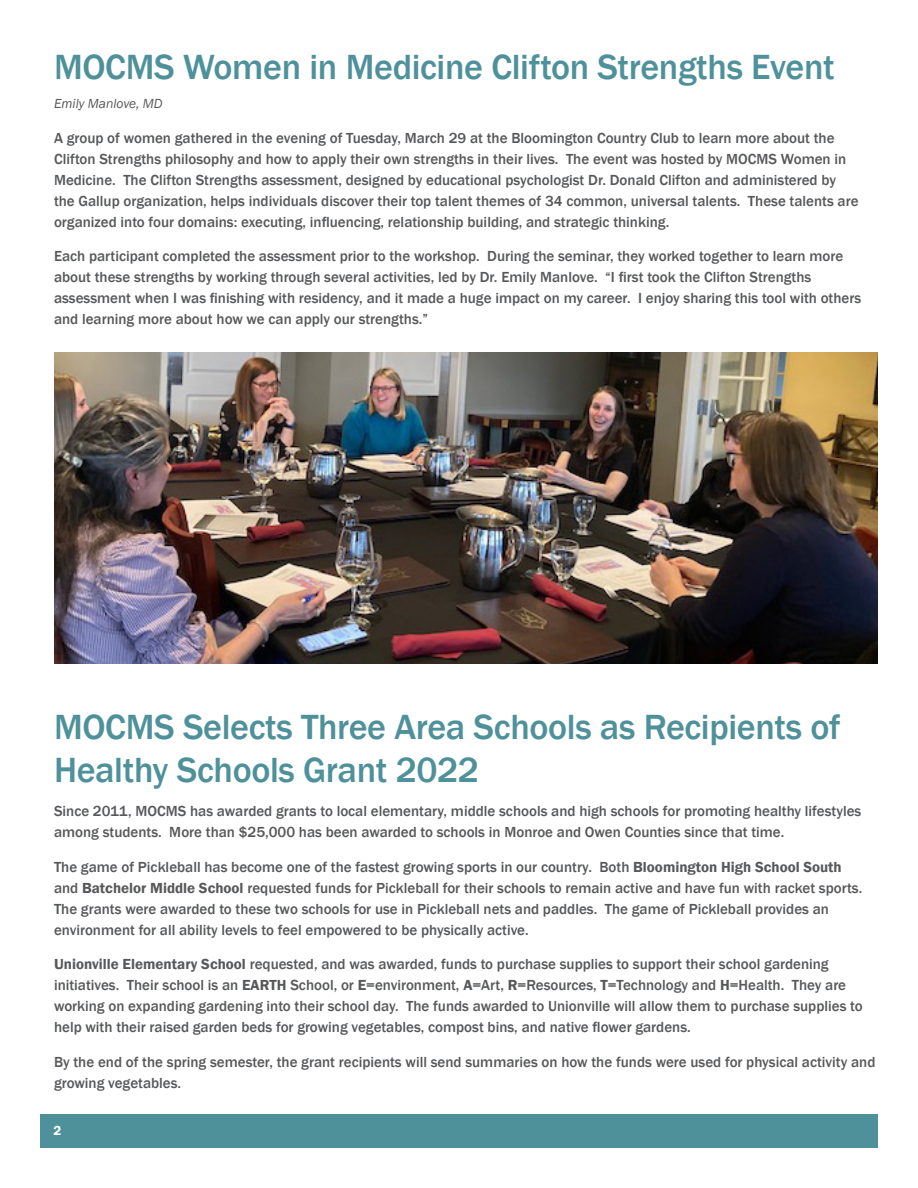
<style>
.page{position:relative;width:918px;height:1188px;background:#fff}
.page>*{position:absolute;margin:0;border:0;box-sizing:border-box;transform-origin:0 0}
.t1{font:500 36px/43.2px "Franklin Gothic";letter-spacing:-.01em;color:#4e919a}
.t2{font:500 15px/21px "Franklin Gothic";color:#57585a}
.t3{font:italic 13.5px "Franklin Gothic";color:#57585a}
.t4{font:600 13.5px "Franklin Gothic";color:#fff}
.s1{font-weight:600}
</style>
<div class="page">
<div style="left:40px;top:1114px;width:55px;height:34px;background:#4e919a"></div>
<div style="left:95px;top:1114px;width:783px;height:34px;background:#4e919a"></div>
<img style="left:54px;top:352px;width:824px;height:311px">
<p class="t1" style="left:54px;top:46px;width:782px">MOCMS Women in Medicine Clifton Strengths Event</p>
<p class="t3" style="left:54px;top:95px;width:110px">Emily Manlove, MD</p>
<p class="t2" style="left:54px;top:128px;width:806px">A group of women gathered in the evening of Tuesday, March 29 at the Bloomington Country Club to learn more about the Clifton Strengths philosophy and how to apply their own strengths in their lives. The event was hosted by MOCMS Women in Medicine. The Clifton Strengths assessment, designed by educational psychologist Dr. Donald Clifton and administered by the Gallup organization, helps individuals discover their top talent themes of 34 common, universal talents. These talents are organized into four domains: executing, influencing, relationship building, and strategic thinking.</p>
<p class="t2" style="left:54px;top:246px;width:809px">Each participant completed the assessment prior to the workshop. During the seminar, they worked together to learn more about these strengths by working through several activities, led by Dr. Emily Manlove. “I first took the Clifton Strengths assessment when I was finishing with residency, and it made a huge impact on my career. I enjoy sharing this tool with others and learning more about how we can apply our strengths.”</p>
<p class="t1" style="left:54px;top:705px;width:788px">MOCMS Selects Three Area Schools as Recipients of<br>Healthy Schools Grant 2022</p>
<p class="t2" style="left:54px;top:801px;width:809px">Since 2011, MOCMS has awarded grants to local elementary, middle schools and high schools for promoting healthy lifestyles among students. More than $25,000 has been awarded to schools in Monroe and Owen Counties since that time.</p>
<p class="t2" style="left:54px;top:857px;width:810px">The game of Pickleball has become one of the fastest growing sports in our country. Both <span class="s1">Bloomington High School South </span>and <span class="s1">Batchelor Middle School</span> requested funds for Pickleball for their schools to remain active and have fun with racket sports.<br>The grants were awarded to these two schools for use in Pickleball nets and paddles. The game of Pickleball provides an environment for all ability levels to feel empowered to be physically active.</p>
<p class="t2" style="left:54px;top:954px;width:810px"><span class="s1">Unionville Elementary School</span> requested, and was awarded, funds to purchase supplies to support their school gardening initiatives. Their school is an <span class="s1">EARTH</span> School, or <span class="s1">E</span>=environment, <span class="s1">A</span>=Art, <span class="s1">R</span>=Resources, <span class="s1">T</span>=Technology and <span class="s1">H</span>=Health. They are working on expanding gardening into their school day. The funds awarded to Unionville will allow them to purchase supplies to help with their raised garden beds for growing vegetables, compost bins, and native flower gardens.</p>
<p class="t2" style="left:54px;top:1052px;width:823px">By the end of the spring semester, the grant recipients will send summaries on how the funds were used for physical activity and growing vegetables.</p>
<p class="t4" style="left:53px;top:1123px;width:9px">2</p>
</div>
